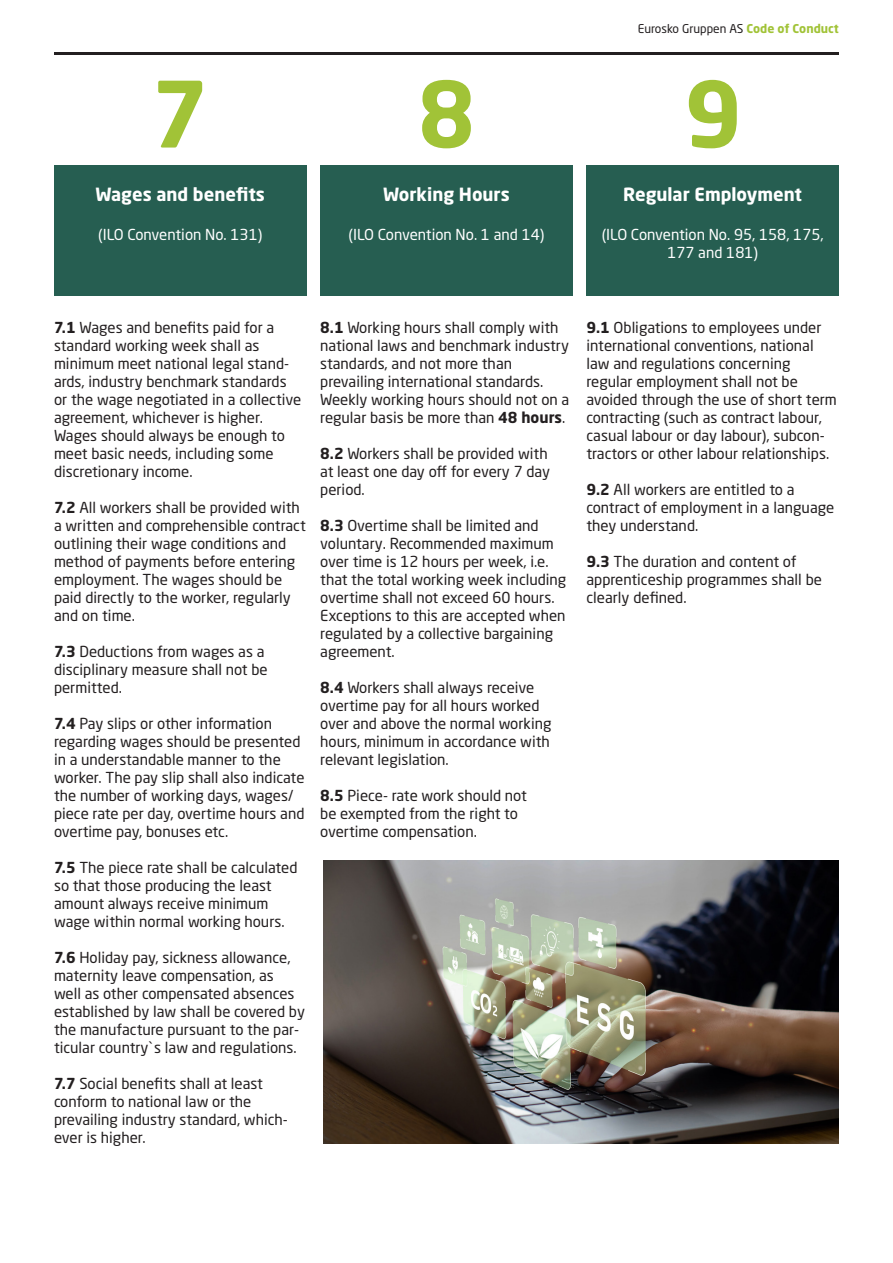
<style>
.page{position:relative;width:893px;height:1263px;background:#fff}
.page>*{position:absolute;margin:0;border:0;box-sizing:border-box;transform-origin:0 0}
.t1{font:700 90px "Neo Sans W1 G";color:#a1c337}
.t2{font:700 18px "Neo Sans W1 G";color:#fff}
.t3{font:15px/18px "Neo Sans W1 G";color:#231f20}
.t4{font:15px/18px "Neo Sans W1 G";color:#fff;text-align:center}
.t5{font:12px "Neo Sans W1 G";color:#231f20}
.s1{font-weight:700;color:#a1c337}
.s2{font-weight:700}
</style>
<div class="page">
<div style="left:320px;top:165px;width:253px;height:131px;background:#265e51"></div>
<div style="left:54px;top:165px;width:252px;height:131px;background:#265e51"></div>
<div style="left:586px;top:165px;width:253px;height:131px;background:#265e51"></div>
<hr style="left:54px;top:52px;width:785px;height:3px;background:#231f20">
<img style="left:323px;top:861px;width:516px;height:282px">
<p class="t5" style="left:638px;top:21px;width:203px">Eurosko Gruppen AS <span class="s1">Code of Conduct</span></p>
<h1 class="t1" style="left:151px;top:56px;width:60px">7</h1>
<h1 class="t1" style="left:417px;top:56px;width:60px">8</h1>
<h1 class="t1" style="left:684px;top:56px;width:60px">9</h1>
<p class="t2" style="left:96px;top:182px;width:171px">Wages and benefits</p>
<p class="t4" style="left:98px;top:226px;width:166px">(ILO Convention No. 131)</p>
<p class="t2" style="left:383px;top:182px;width:128px">Working Hours</p>
<p class="t4" style="left:349px;top:226px;width:197px">(ILO Convention No. 1 and 14)</p>
<p class="t2" style="left:623px;top:182px;width:180px">Regular Employment</p>
<p class="t4" style="left:602px;top:226px;width:223px">(ILO Convention No. 95, 158, 175,<br>177 and 181)</p>
<p class="t3" style="left:54px;top:318px;width:249px"><span class="s2">7.1</span> Wages and benefits paid for a standard working week shall as minimum meet national legal stand&shy;ards, industry benchmark standards or the wage negotiated in a collective agreement, whichever is higher.<br>Wages should always be enough to meet basic needs, including some discretionary income.</p>
<p class="t3" style="left:54px;top:498px;width:253px"><span class="s2">7.2</span> All workers shall be provided with a written and comprehensible contract outlining their wage conditions and method of payments before entering employment. The wages should be paid directly to the worker, regularly and on time.</p>
<p class="t3" style="left:54px;top:642px;width:215px"><span class="s2">7.3</span> Deductions from wages as a disciplinary measure shall not be permitted.</p>
<p class="t3" style="left:54px;top:714px;width:252px"><span class="s2">7.4</span> Pay slips or other information regarding wages should be presented in a understandable manner to the worker. The pay slip shall also indicate the number of working days, wages/ piece rate per day, overtime hours and overtime pay, bonuses etc.</p>
<p class="t3" style="left:54px;top:858px;width:245px"><span class="s2">7.5</span> The piece rate shall be calculated so that those producing the least amount always receive minimum wage within normal working hours.</p>
<p class="t3" style="left:54px;top:948px;width:252px"><span class="s2">7.6</span> Holiday pay, sickness allowance, maternity leave compensation, as<br>well as other compensated absences established by law shall be covered by the manufacture pursuant to the par&shy;ticular country`s law and regulations.</p>
<p class="t3" style="left:54px;top:1074px;width:235px"><span class="s2">7.7</span> Social benefits shall at least conform to national law or the prevailing industry standard, which&shy;ever is higher.</p>
<p class="t3" style="left:320px;top:318px;width:251px"><span class="s2">8.1</span> Working hours shall comply with national laws and benchmark industry standards, and not more than prevailing international standards.<br>Weekly working hours should not on a regular basis be more than <span class="s2">48 hours</span>.</p>
<p class="t3" style="left:320px;top:444px;width:231px"><span class="s2">8.2</span> Workers shall be provided with at least one day off for every 7 day period.</p>
<p class="t3" style="left:320px;top:516px;width:248px"><span class="s2">8.3</span> Overtime shall be limited and voluntary. Recommended maximum over time is 12 hours per week, i.e. that the total working week including overtime shall not exceed 60 hours.<br>Exceptions to this are accepted when regulated by a collective bargaining agreement.</p>
<p class="t3" style="left:320px;top:678px;width:233px"><span class="s2">8.4</span> Workers shall always receive overtime pay for all hours worked over and above the normal working hours, minimum in accordance with relevant legislation.</p>
<p class="t3" style="left:320px;top:786px;width:208px"><span class="s2">8.5</span> Piece- rate work should not be exempted from the right to overtime compensation.</p>
<p class="t3" style="left:586px;top:318px;width:252px"><span class="s2">9.1</span> Obligations to employees under international conventions, national law and regulations concerning regular employment shall not be avoided through the use of short term contracting (such as contract labour, casual labour or day labour), subcon&shy;tractors or other labour relationships.</p>
<p class="t3" style="left:586px;top:480px;width:249px"><span class="s2">9.2</span> All workers are entitled to a contract of employment in a language they understand.</p>
<p class="t3" style="left:586px;top:552px;width:237px"><span class="s2">9.3</span> The duration and content of apprenticeship programmes shall be clearly defined.</p>
</div>
